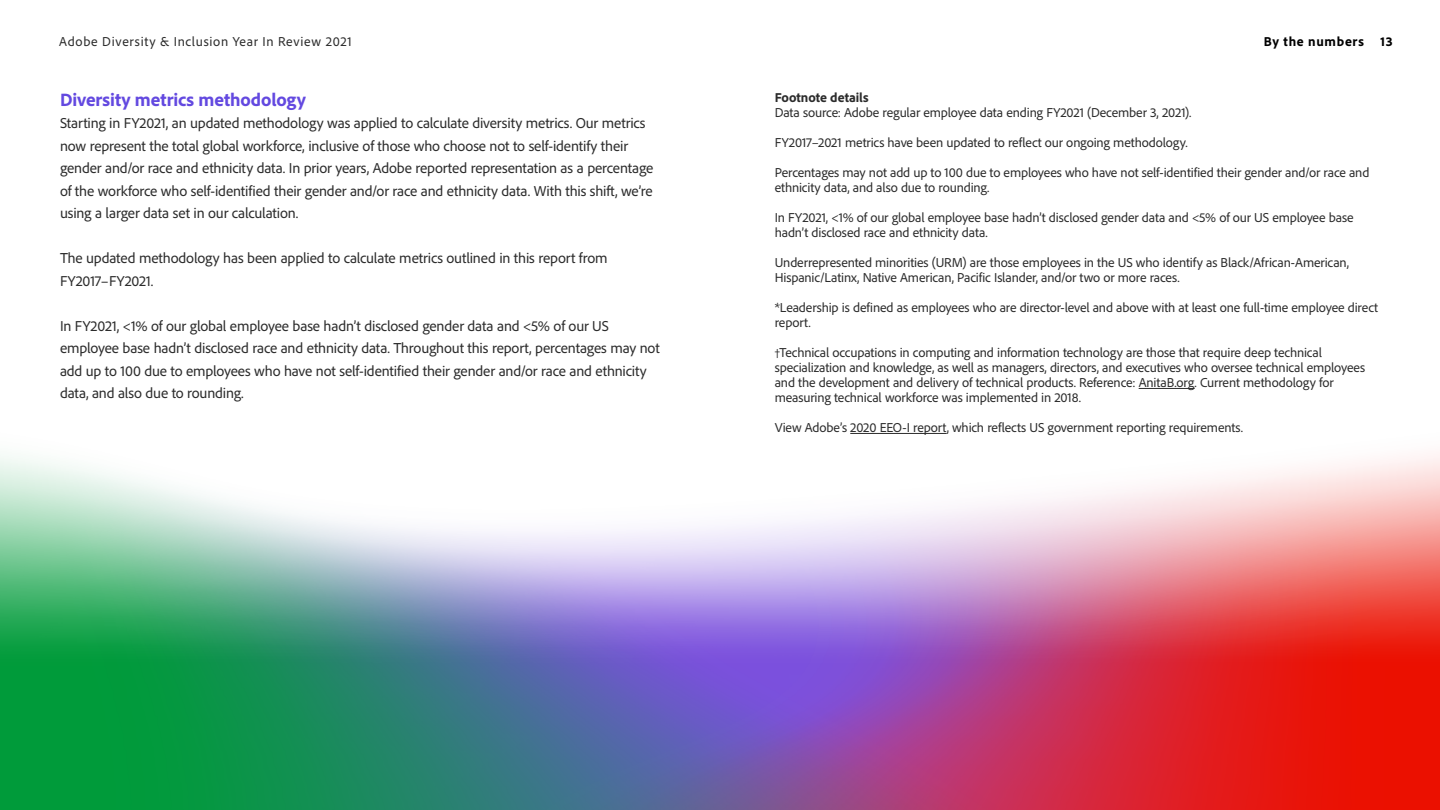
<style>
.page{position:relative;width:1440px;height:810px;background:#fff}
.page>*{position:absolute;margin:0;border:0;box-sizing:border-box;transform-origin:0 0}
.t1{font:800 18.75px "Adobe Clean";letter-spacing:-.005em;color:#6349e0}
.Body_Copy_20_30{font:15px/22.5px "Adobe Clean";letter-spacing:-.01em;color:#2c2c2c}
.Body_Copy_20_30-2{font:13.5px/15px "Adobe Clean";letter-spacing:-.01em;color:#2c2c2c}
.Body_Copy_20_30-3{font:13.5px "Adobe Clean";letter-spacing:.05em;color:#2c2c2c}
.t2{font:800 13.5px "Adobe Clean";color:#2c2c2c}
.t3{font:800 13.5px "Adobe Clean";letter-spacing:.05em;color:#000}
</style>
<div class="page">
<img style="left:0;top:388px;width:1440px;height:422px">
<hr style="left:1139px;top:388px;width:56px;height:1px;background:#2c2c2c">
<hr style="left:850px;top:433px;width:97px;height:1px;background:#2c2c2c">
<p class="Body_Copy_20_30-3" style="left:59px;top:33px;width:294px">Adobe Diversity &amp; Inclusion Year In Review 2021</p>
<p class="t3" style="left:1264px;top:33px;width:130px">By the numbers 13</p>
<h3 class="t1" style="left:60px;top:87px;width:247px">Diversity metrics methodology</h3>
<p class="Body_Copy_20_30" style="left:60px;top:112px;width:595px">Starting in FY2021, an updated methodology was applied to calculate diversity metrics. Our metrics now represent the total global workforce, inclusive of those who choose not to self-identify their gender and/or race and ethnicity data. In prior years, Adobe reported representation as a percentage of the workforce who self-identified their gender and/or race and ethnicity data. With this shift, we’re using a larger data set in our calculation.</p>
<p class="Body_Copy_20_30" style="left:60px;top:247px;width:549px">The updated methodology has been applied to calculate metrics outlined in this report from<br>FY2017–FY2021.</p>
<p class="Body_Copy_20_30" style="left:60px;top:314px;width:601px">In FY2021, &lt;1% of our global employee base hadn’t disclosed gender data and &lt;5% of our US employee base hadn’t disclosed race and ethnicity data. Throughout this report, percentages may not add up to 100 due to employees who have not self-identified their gender and/or race and ethnicity data, and also due to rounding.</p>
<h4 class="t2" style="left:775px;top:89px;width:95px">Footnote details</h4>
<p class="Body_Copy_20_30-2" style="left:775px;top:105px;width:418px">Data source: Adobe regular employee data ending FY2021 (December 3, 2021).</p>
<p class="Body_Copy_20_30-2" style="left:775px;top:135px;width:414px">FY2017–2021 metrics have been updated to reflect our ongoing methodology.</p>
<p class="Body_Copy_20_30-2" style="left:775px;top:165px;width:596px">Percentages may not add up to 100 due to employees who have not self-identified their gender and/or race and ethnicity data, and also due to rounding.</p>
<p class="Body_Copy_20_30-2" style="left:775px;top:210px;width:580px">In FY2021, &lt;1% of our global employee base hadn’t disclosed gender data and &lt;5% of our US employee base hadn’t disclosed race and ethnicity data.</p>
<p class="Body_Copy_20_30-2" style="left:775px;top:255px;width:576px">Underrepresented minorities (URM) are those employees in the US who identify as Black/African-American,<br>Hispanic/Latinx, Native American, Pacific Islander, and/or two or more races.</p>
<p class="Body_Copy_20_30-2" style="left:775px;top:300px;width:605px">*Leadership is defined as employees who are director-level and above with at least one full-time employee direct report.</p>
<p class="Body_Copy_20_30-2" style="left:775px;top:345px;width:592px">†Technical occupations in computing and information technology are those that require deep technical specialization and knowledge, as well as managers, directors, and executives who oversee technical employees and the development and delivery of technical products. Reference: AnitaB.org. Current methodology for measuring technical workforce was implemented in 2018.</p>
<p class="Body_Copy_20_30-2" style="left:775px;top:420px;width:470px">View Adobe’s 2020 EEO-I report, which reflects US government reporting requirements.</p>
</div>
